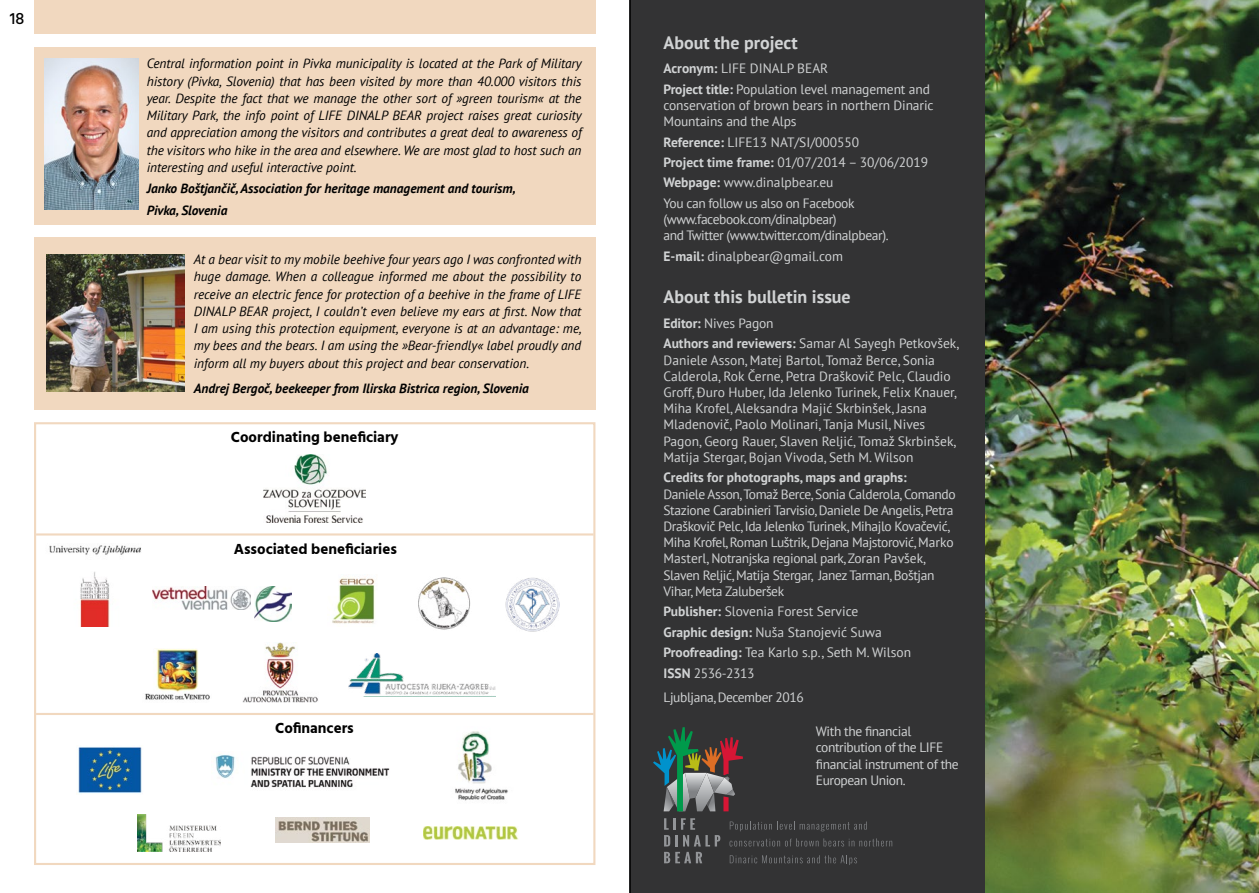
<style>
.page{position:relative;width:1259px;height:893px;background:#fff}
.page>*{position:absolute;margin:0;border:0;box-sizing:border-box;transform-origin:0 0}
.t1{font:700 18px "PT Sans";color:#d1d3d4}
.t2{font:500 16.5px "Hind";color:#000}
.t3{font:700 15px "Hind";color:#000}
.t4{font:13.5px/20.4px "PT Sans";letter-spacing:-.01em;color:#d1d3d4}
.t5{font:13.5px/16.2px "PT Sans";letter-spacing:-.03em;color:#d1d3d4}
.t6{font:700 13.5px "PT Sans";color:#d1d3d4}
.t7{font:italic 13.35px/17.2px "PT Sans";letter-spacing:-.005em;color:#000;text-align:justify}
.t8{font:italic 700 13.35px/21.6px "PT Sans";color:#000}
.s1{font-weight:700}
</style>
<div class="page">
<div style="left:34px;top:0;width:561px;height:34px;background:#f1d8bf"></div>
<img style="left:984px;top:0;width:275px;height:893px">
<div style="left:34px;top:237px;width:561px;height:173px;background:#f1d8bf"></div>
<div style="left:34px;top:422px;width:561px;height:443px;border:2px solid #e8be95"></div>
<img style="left:47px;top:254px;width:137px;height:138px">
<img style="left:348px;top:654px;width:147px;height:41px">
<img style="left:275px;top:818px;width:95px;height:25px">
<img style="left:332px;top:577px;width:43px;height:47px">
<img style="left:424px;top:827px;width:94px;height:12px">
<img style="left:137px;top:815px;width:83px;height:36px">
<img style="left:455px;top:731px;width:53px;height:70px">
<img style="left:418px;top:577px;width:53px;height:53px">
<img style="left:242px;top:642px;width:76px;height:61px">
<img style="left:152px;top:587px;width:98px;height:23px">
<img style="left:254px;top:587px;width:37px;height:34px">
<img style="left:505px;top:577px;width:55px;height:55px">
<img style="left:145px;top:649px;width:65px;height:51px">
<img style="left:263px;top:454px;width:103px;height:69px">
<img style="left:78px;top:747px;width:64px;height:47px">
<hr style="left:36px;top:533px;width:557px;height:3px;background:#e8be95">
<hr style="left:36px;top:713px;width:557px;height:2px;background:#e8be95">
<img style="left:49px;top:545px;width:92px;height:82px">
<img style="left:215px;top:754px;width:175px;height:34px">
<div style="left:629px;top:0;width:355px;height:893px;background:#333334"></div>
<div style="left:34px;top:47px;width:561px;height:177px;background:#f1d8bf"></div>
<img style="left:45px;top:58px;width:93px;height:152px">
<svg style="left:730px;top:821px;width:137px;height:10px"></svg>
<svg style="left:729px;top:838px;width:163px;height:8px"></svg>
<svg style="left:730px;top:855px;width:127px;height:10px"></svg>
<svg style="left:664px;top:818px;width:56px;height:28px"></svg>
<svg style="left:664px;top:852px;width:38px;height:11px"></svg>
<svg style="left:653px;top:727px;width:90px;height:84px"></svg>
<hr style="left:630px;top:0;width:1px;height:893px;background:#000">
<p class="t2" style="left:10px;top:7px;width:16px">18</p>
<p class="t7" style="left:147px;top:55px;width:436px">Central information point in Pivka municipality is located at the Park of Military history (Pivka, Slovenia) that has been visited by more than 40.000 visitors this year. Despite the fact that we manage the other sort of »green tourism« at the Military Park, the info point of LIFE DINALP BEAR project raises great curiosity and appreciation among the visitors and contributes a great deal to awareness of the visitors who hike in the area and elsewhere. We are most glad to host such an interesting and useful interactive point.</p>
<p class="t8" style="left:147px;top:178px;width:370px">Janko Boštjančič, Association for heritage management and tourism,<br>Pivka, Slovenia</p>
<p class="t7" style="left:194px;top:250px;width:389px">At a bear visit to my mobile beehive four years ago I was confronted with huge damage. When a colleague informed me about the possibility to receive an electric fence for protection of a beehive in the frame of LIFE DINALP BEAR project, I couldn’t even believe my ears at first. Now that I am using this protection equipment, everyone is at an advantage: me, my bees and the bears. I am using the »Bear-friendly« label proudly and inform all my buyers about this project and bear conservation.</p>
<p class="t8" style="left:194px;top:377px;width:336px">Andrej Bergoč, beekeeper from Ilirska Bistrica region, Slovenia</p>
<p class="t3" style="left:231px;top:428px;width:169px">Coordinating beneficiary</p>
<p class="t3" style="left:234px;top:540px;width:165px">Associated beneficiaries</p>
<p class="t3" style="left:275px;top:719px;width:80px">Cofinancers</p>
<h1 class="t1" style="left:663px;top:30px;width:136px">About the project</h1>
<p class="t4" style="left:663px;top:58px;width:268px"><span class="s1">Acronym:</span> LIFE DINALP BEAR<br><span class="s1">Project title:</span> Population level management and</p>
<p class="t4" style="left:663px;top:97px;width:271px;line-height:16.2px">conservation of brown bears in northern Dinaric<br>Mountains and the Alps</p>
<p class="t4" style="left:663px;top:131px;width:266px"><span class="s1">Reference:</span> LIFE13 NAT/SI/000550<br><span class="s1">Project time frame:</span> 01/07/2014 – 30/06/2019<br><span class="s1">Webpage:</span> www.dinalpbear.eu<br>You can follow us also on Facebook</p>
<p class="t5" style="left:663px;top:211px;width:227px">(www.facebook.com/dinalpbear)<br>and Twitter (www.twitter.com/dinalpbear).</p>
<p class="t4" style="left:663px;top:246px;width:181px"><span class="s1">E-mail:</span> dinalpbear@gmail.com</p>
<h1 class="t1" style="left:663px;top:285px;width:189px">About this bulletin issue</h1>
<p class="t4" style="left:663px;top:313px;width:297px"><span class="s1">Editor:</span> Nives Pagon<br><span class="s1">Authors and reviewers:</span> Samar Al Sayegh Petkovšek,</p>
<p class="t4" style="left:663px;top:351px;width:295px;line-height:16.2px">Daniele Asson, Matej Bartol, Tomaž Berce, Sonia Calderola, Rok Černe, Petra Draškovič Pelc, Claudio Groff, Đuro Huber, Ida Jelenko Turinek, Felix Knauer, Miha Krofel, Aleksandra Majić Skrbinšek, Jasna Mladenovič, Paolo Molinari, Tanja Musil, Nives Pagon, Georg Rauer, Slaven Reljić, Tomaž Skrbinšek, Matija Stergar, Bojan Vivoda, Seth M. Wilson</p>
<p class="t6" style="left:663px;top:469px;width:245px">Credits for photographs, maps and graphs:</p>
<p class="t5" style="left:663px;top:485px;width:294px">Daniele Asson, Tomaž Berce, Sonia Calderola, Comando Stazione Carabinieri Tarvisio, Daniele De Angelis, Petra Draškovič Pelc, Ida Jelenko Turinek, Mihajlo Kovačević, Miha Krofel, Roman Luštrik, Dejana Majstorović, Marko Masterl, Notranjska regional park, Zoran Pavšek, Slaven Reljić, Matija Stergar, Janez Tarman, Boštjan Vihar, Meta Zaluberšek</p>
<p class="t4" style="left:663px;top:601px;width:249px"><span class="s1">Publisher:</span> Slovenia Forest Service<br><span class="s1">Graphic design:</span> Nuša Stanojević Suwa <span class="s1">Proofreading:</span> Tea Karlo s.p., Seth M. Wilson <span class="s1">ISSN</span> 2536-2313</p>
<p class="t5" style="left:663px;top:689px;width:142px">Ljubljana, December 2016</p>
<p class="t5" style="left:816px;top:722px;width:144px">With the financial contribution of the LIFE financial instrument of the<br>European Union.</p>
</div>
